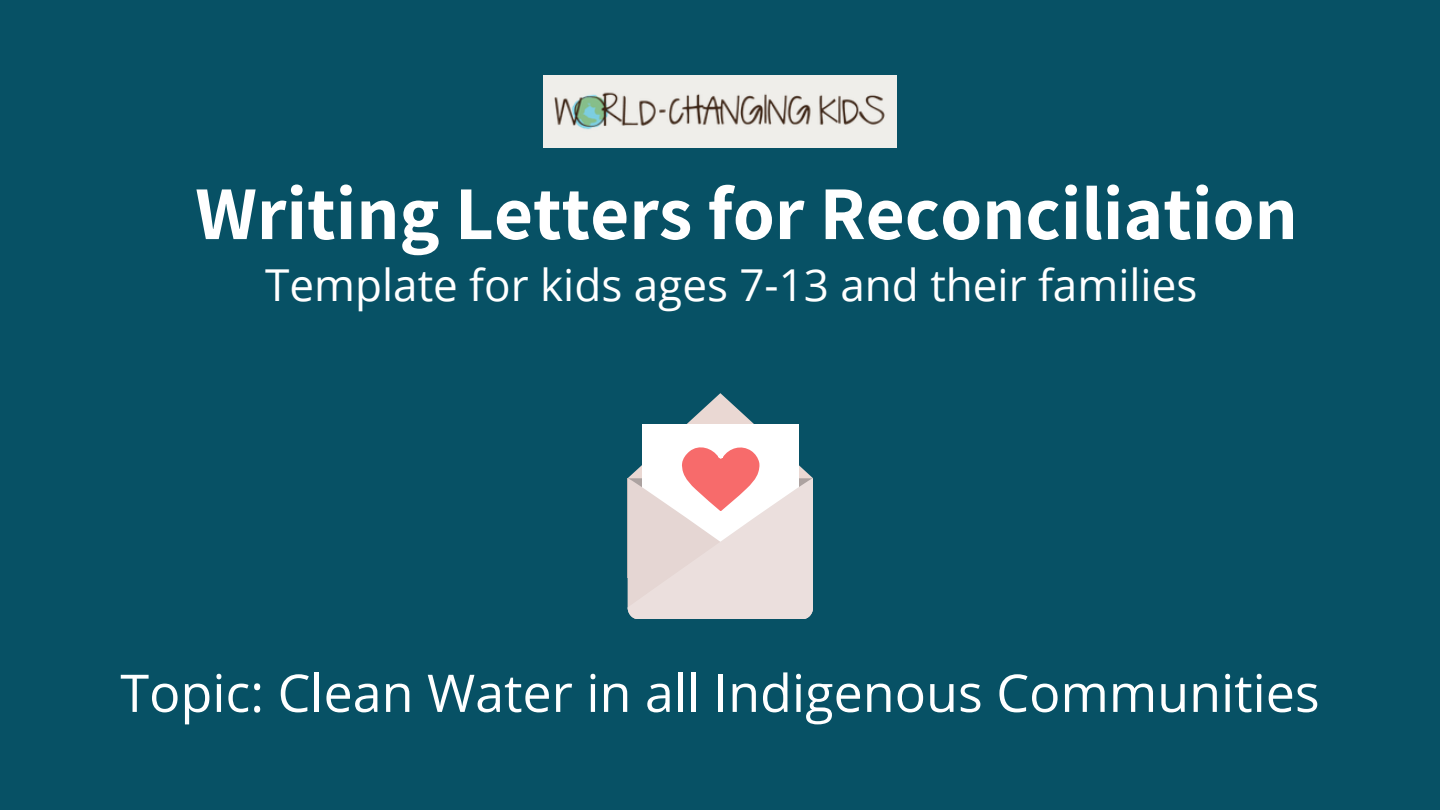
<style>
.page{position:relative;width:1440px;height:810px;background:#075165}
.page>*{position:absolute;margin:0;border:0;box-sizing:border-box;transform-origin:0 0}
.t1{font:700 76px "Assistant";color:#fff}
.t2{font:52px "Open Sans";color:#fff}
.t3{font:44px "Open Sans";color:#fff}
</style>
<div class="page">
<img style="left:543px;top:75px;width:354px;height:73px">
<svg style="left:628px;top:393px;width:185px;height:226px;background:#cfc8c9"></svg>
<p class="t1" style="left:195px;top:161px;width:1104px">Writing Letters for Reconciliation</p>
<p class="t3" style="left:265px;top:254px;width:934px">Template for kids ages 7-13 and their families</p>
<p class="t2" style="left:120px;top:656px;width:1201px">Topic: Clean Water in all Indigenous Communities</p>
</div>
